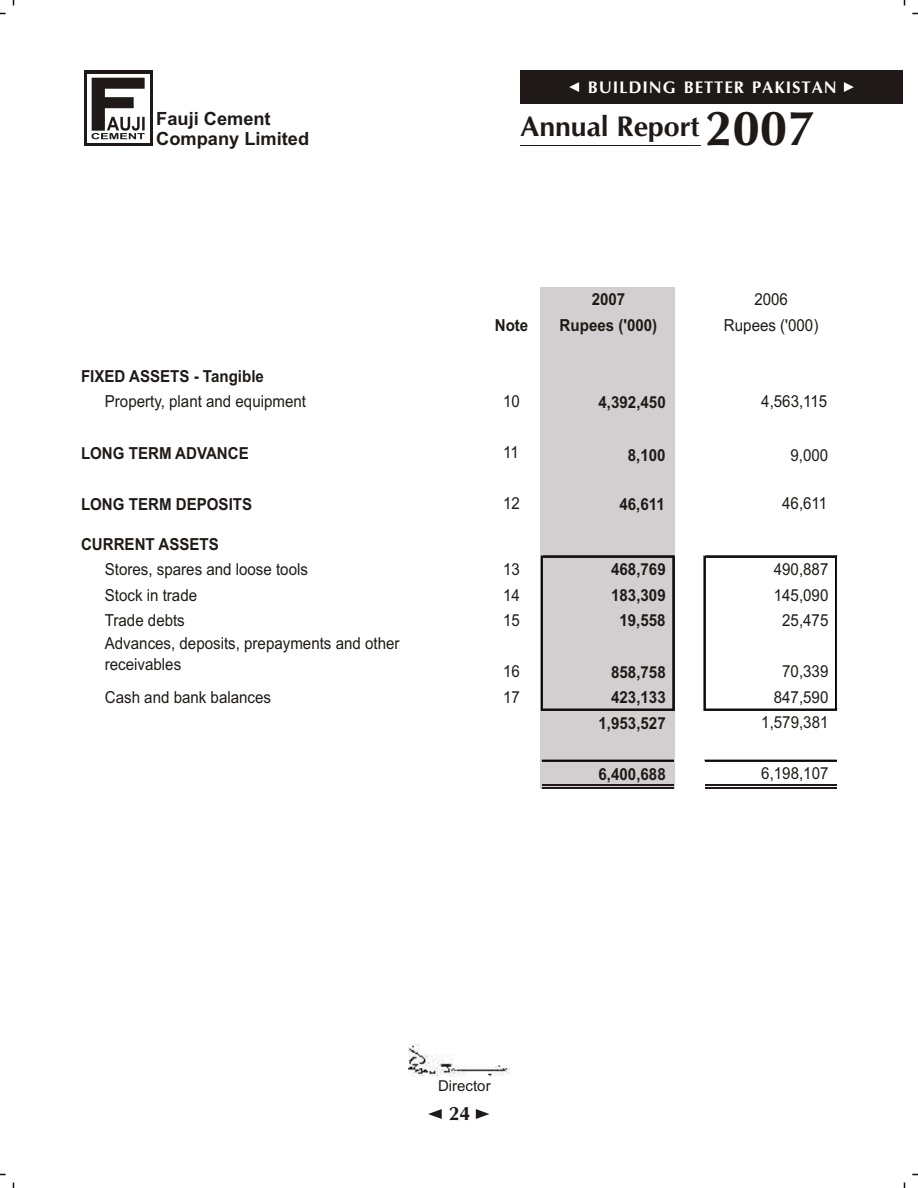
<style>
.page{position:relative;width:918px;height:1188px;background:#fff}
.page>*{position:absolute;margin:0;border:0;box-sizing:border-box;transform-origin:0 0}
.t1{font:700 28.5px "CG Omega";color:#1f1a17}
.t2{font:700 19.5px "CG Omega";color:#1f1a17}
.t3{font:700 18.3px/20.4px "Arial";color:#1f1a17}
.t4{font:700 16.8px "CG Omega";letter-spacing:.055em;color:#fff}
.t5{font:16.5px/20.5px "Arial";color:#1f1a17;scale:.91 1}
.t6{font:700 16.5px "Arial";color:#1f1a17;scale:.91 1}
.t7{font:15px "Arial";color:#1f1a17}
.s1{font-size:49.5px}
</style>
<div class="page">
<div style="left:540px;top:287px;width:135px;height:501px;background:#d1cfcf"></div>
<img style="left:84px;top:70px;width:69px;height:76px">
<div style="left:84px;top:71px;width:68px;height:75px;background:#1f1a17"></div>
<div style="left:87px;top:74px;width:62px;height:69px;background:#fff"></div>
<svg style="left:91px;top:78px;width:54px;height:61px"></svg>
<div style="left:520px;top:70px;width:383px;height:34px;background:#1f1a17"></div>
<svg style="left:844px;top:82px;width:10px;height:10px"></svg>
<svg style="left:569px;top:82px;width:10px;height:10px"></svg>
<hr style="left:520px;top:145px;width:181px;height:1px;background:#1f1a17">
<svg style="left:476px;top:1109px;width:14px;height:10px"></svg>
<svg style="left:428px;top:1109px;width:14px;height:10px"></svg>
<img style="left:408px;top:1044px;width:102px;height:33px">
<hr style="left:543px;top:556px;width:131px;height:1px;background:#000">
<hr style="left:543px;top:709px;width:131px;height:2px;background:#1f1a17">
<hr style="left:543px;top:709px;width:131px;height:1px;background:#000">
<hr style="left:542px;top:760px;width:132px;height:2px;background:#1f1a17">
<hr style="left:542px;top:784px;width:132px;height:2px;background:#1f1a17">
<hr style="left:542px;top:787px;width:132px;height:2px;background:#1f1a17">
<hr style="left:542px;top:760px;width:132px;height:1px;background:#000">
<hr style="left:541px;top:556px;width:2px;height:155px;background:#1f1a17">
<hr style="left:541px;top:556px;width:1px;height:155px;background:#000">
<hr style="left:673px;top:557px;width:1px;height:154px;background:#000">
<hr style="left:704px;top:556px;width:1px;height:155px;background:#000">
<hr style="left:836px;top:557px;width:1px;height:154px;background:#1f1a17">
<hr style="left:835px;top:557px;width:1px;height:154px;background:#000">
<hr style="left:705px;top:556px;width:132px;height:1px;background:#000">
<hr style="left:705px;top:709px;width:132px;height:2px;background:#1f1a17">
<hr style="left:705px;top:709px;width:132px;height:1px;background:#000">
<hr style="left:705px;top:760px;width:131px;height:2px;background:#1f1a17">
<hr style="left:705px;top:784px;width:131px;height:2px;background:#1f1a17">
<hr style="left:705px;top:787px;width:131px;height:2px;background:#1f1a17">
<hr style="left:705px;top:760px;width:131px;height:1px;background:#000">
<p class="t3" style="left:156px;top:110px;width:154px">Fauji Cement<br>Company Limited</p>
<p class="t4" style="left:588px;top:80px;width:250px">BUILDING BETTER PAKISTAN</p>
<h1 class="t1" style="left:520px;top:115px;width:295px">Annual Report <span class="s1">2007</span></h1>
<p class="t6" style="left:592px;top:293px;width:38px">2007</p>
<p class="t5" style="left:754px;top:291px;width:38px">2006</p>
<p class="t6" style="left:495px;top:319px;width:38px">Note</p>
<p class="t6" style="left:560px;top:319px;width:109px">Rupees ('000)</p>
<p class="t5" style="left:724px;top:316px;width:105px">Rupees ('000)</p>
<p class="t6" style="left:81px;top:370px;width:203px">FIXED ASSETS - Tangible</p>
<p class="t5" style="left:105px;top:393px;width:223px">Property, plant and equipment</p>
<p class="t5" style="left:503px;top:393px;width:20px">10</p>
<p class="t6" style="left:599px;top:396px;width:75px">4,392,450</p>
<p class="t5" style="left:761px;top:393px;width:74px">4,563,115</p>
<p class="t6" style="left:81px;top:447px;width:186px">LONG TERM ADVANCE</p>
<p class="t5" style="left:503px;top:444px;width:19px">11</p>
<p class="t6" style="left:628px;top:449px;width:43px">8,100</p>
<p class="t5" style="left:791px;top:446px;width:43px">9,000</p>
<p class="t6" style="left:81px;top:498px;width:190px">LONG TERM DEPOSITS</p>
<p class="t5" style="left:503px;top:495px;width:20px">12</p>
<p class="t6" style="left:620px;top:498px;width:51px">46,611</p>
<p class="t5" style="left:782px;top:495px;width:51px">46,611</p>
<p class="t6" style="left:81px;top:538px;width:153px">CURRENT ASSETS</p>
<p class="t5" style="left:105px;top:561px;width:225px">Stores, spares and loose tools</p>
<p class="t5" style="left:503px;top:561px;width:20px">13</p>
<p class="t6" style="left:611px;top:563px;width:61px">468,769</p>
<p class="t5" style="left:774px;top:561px;width:62px">490,887</p>
<p class="t5" style="left:105px;top:586px;width:103px">Stock in trade</p>
<p class="t5" style="left:503px;top:586px;width:20px">14</p>
<p class="t6" style="left:611px;top:589px;width:61px">183,309</p>
<p class="t5" style="left:774px;top:586px;width:62px">145,090</p>
<p class="t5" style="left:105px;top:612px;width:89px">Trade debts</p>
<p class="t5" style="left:503px;top:612px;width:20px">15</p>
<p class="t6" style="left:620px;top:614px;width:52px">19,558</p>
<p class="t5" style="left:782px;top:612px;width:52px">25,475</p>
<p class="t5" style="left:503px;top:663px;width:20px">16</p>
<p class="t6" style="left:611px;top:666px;width:61px">858,758</p>
<p class="t5" style="left:782px;top:663px;width:52px">70,339</p>
<p class="t5" style="left:105px;top:688px;width:184px">Cash and bank balances</p>
<p class="t5" style="left:503px;top:688px;width:20px">17</p>
<p class="t6" style="left:611px;top:691px;width:61px">423,133</p>
<p class="t5" style="left:774px;top:688px;width:62px">847,590</p>
<p class="t6" style="left:599px;top:717px;width:75px">1,953,527</p>
<p class="t5" style="left:761px;top:714px;width:75px">1,579,381</p>
<p class="t6" style="left:599px;top:768px;width:75px">6,400,688</p>
<p class="t5" style="left:761px;top:765px;width:75px">6,198,107</p>
<p class="t5" style="left:105px;top:635px;width:325px">Advances, deposits, prepayments and other receivables</p>
<p class="t7" style="left:438px;top:1080px;width:54px">Director</p>
<p class="t2" style="left:449px;top:1106px;width:23px">24</p>
</div>
